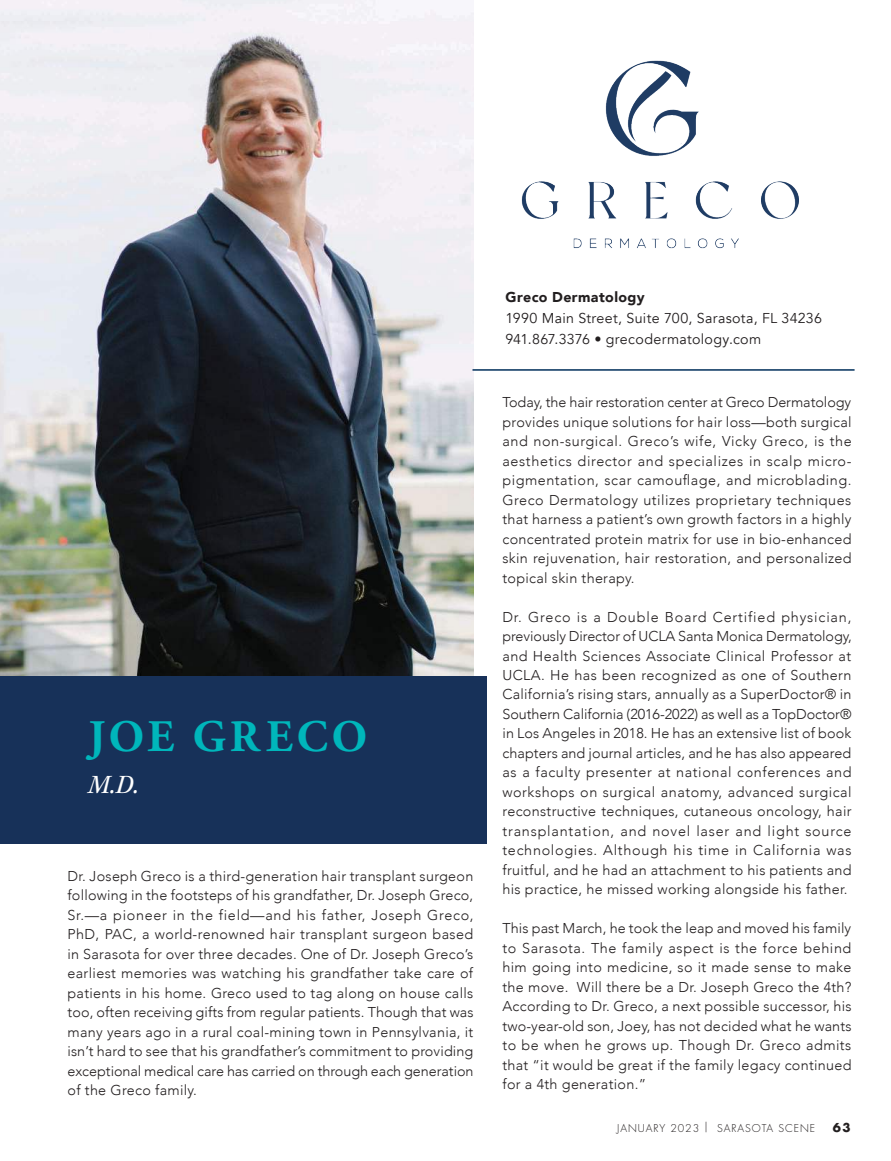
<style>
.page{position:relative;width:891px;height:1161px;background:#fff}
.page>*{position:absolute;margin:0;border:0;box-sizing:border-box;transform-origin:0 0}
.t1{font:700 45px "Adobe Garamond Pro";letter-spacing:.09em;color:#00b6bb}
.t2{font:italic 27px "Kepler Std";color:#fff}
.t3{font:300 14.25px/19.5px "Avenir";letter-spacing:.02em;color:#221e1f;text-align:justify}
.t4{font:14.25px/21px "Avenir";letter-spacing:.02em;color:#221e1f}
.t5{font:900 14.25px "Avenir";letter-spacing:.03em;color:#221e1f}
.t6{font:700 12px "Futura";color:#221e1f}
.t7{font:300 10.5px "Futura Std";letter-spacing:.09em;color:#221e1f}
</style>
<div class="page">
<img style="left:0;top:0;width:473px;height:676px">
<hr style="left:472px;top:369px;width:383px;height:2px;background:#002f5b">
<img style="left:521px;top:60px;width:278px;height:189px">
<div style="left:0;top:676px;width:486px;height:168px;background:#173159"></div>
<h1 class="t1" style="left:88px;top:720px;width:281px">JOE GRECO</h1>
<h2 class="t2" style="left:88px;top:774px;width:52px">M.D.</h2>
<p class="t3" style="left:68px;top:867px;width:408px">Dr. Joseph Greco is a third-generation hair transplant surgeon following in the footsteps of his grandfather, Dr. Joseph Greco, Sr.—a pioneer in the field—and his father, Joseph Greco, PhD, PAC, a world-renowned hair transplant surgeon based in Sarasota for over three decades. One of Dr. Joseph Greco’s earliest memories was watching his grandfather take care of patients in his home. Greco used to tag along on house calls too, often receiving gifts from regular patients. Though that was many years ago in a rural coal-mining town in Pennsylvania, it isn’t hard to see that his grandfather’s commitment to providing exceptional medical care has carried on through each generation of the Greco family.</p>
<p class="t5" style="left:505px;top:291px;width:141px">Greco Dermatology</p>
<p class="t4" style="left:505px;top:309px;width:318px">1990 Main Street, Suite 700, Sarasota, FL 34236<br>941.867.3376 • grecodermatology.com</p>
<p class="t3" style="left:502px;top:394px;width:351px">Today, the hair restoration center at Greco Dermatology provides unique solutions for hair loss—both surgical and non-surgical. Greco’s wife, Vicky Greco, is the aesthetics director and specializes in scalp micro&shy;pigmentation, scar camou昀氀age, and microblading.<br>Greco Dermatology utilizes proprietary techniques that harness a patient’s own growth factors in a highly concentrated protein matrix for use in bio-enhanced skin rejuvenation, hair restoration, and personalized topical skin therapy.</p>
<p class="t3" style="left:502px;top:608px;width:351px">Dr. Greco is a Double Board Certified physician, previously Director of UCLA Santa Monica Dermatology, and Health Sciences Associate Clinical Professor at UCLA. He has been recognized as one of Southern California’s rising stars, annually as a SuperDoctor® in Southern California (2016-2022) as well as a TopDoctor® in Los Angeles in 2018. He has an extensive list of book chapters and journal articles, and he has also appeared as a faculty presenter at national conferences and workshops on surgical anatomy, advanced surgical reconstructive techniques, cutaneous oncology, hair transplantation, and novel laser and light source technologies. Although his time in California was fruitful, and he had an attachment to his patients and his practice, he missed working alongside his father.</p>
<p class="t3" style="left:502px;top:920px;width:351px">This past March, he took the leap and moved his family to Sarasota. The family aspect is the force behind him going into medicine, so it made sense to make the move. Will there be a Dr. Joseph Greco the 4th?<br>According to Dr. Greco, a next possible successor, his two-year-old son, Joey, has not decided what he wants to be when he grows up. Though Dr. Greco admits that “it would be great if the family legacy continued for a 4th generation.”</p>
<p class="t7" style="left:617px;top:1124px;width:199px">JANUARY 2023 | SARASOTA SCENE</p>
<p class="t6" style="left:833px;top:1121px;width:19px">63</p>
</div>
